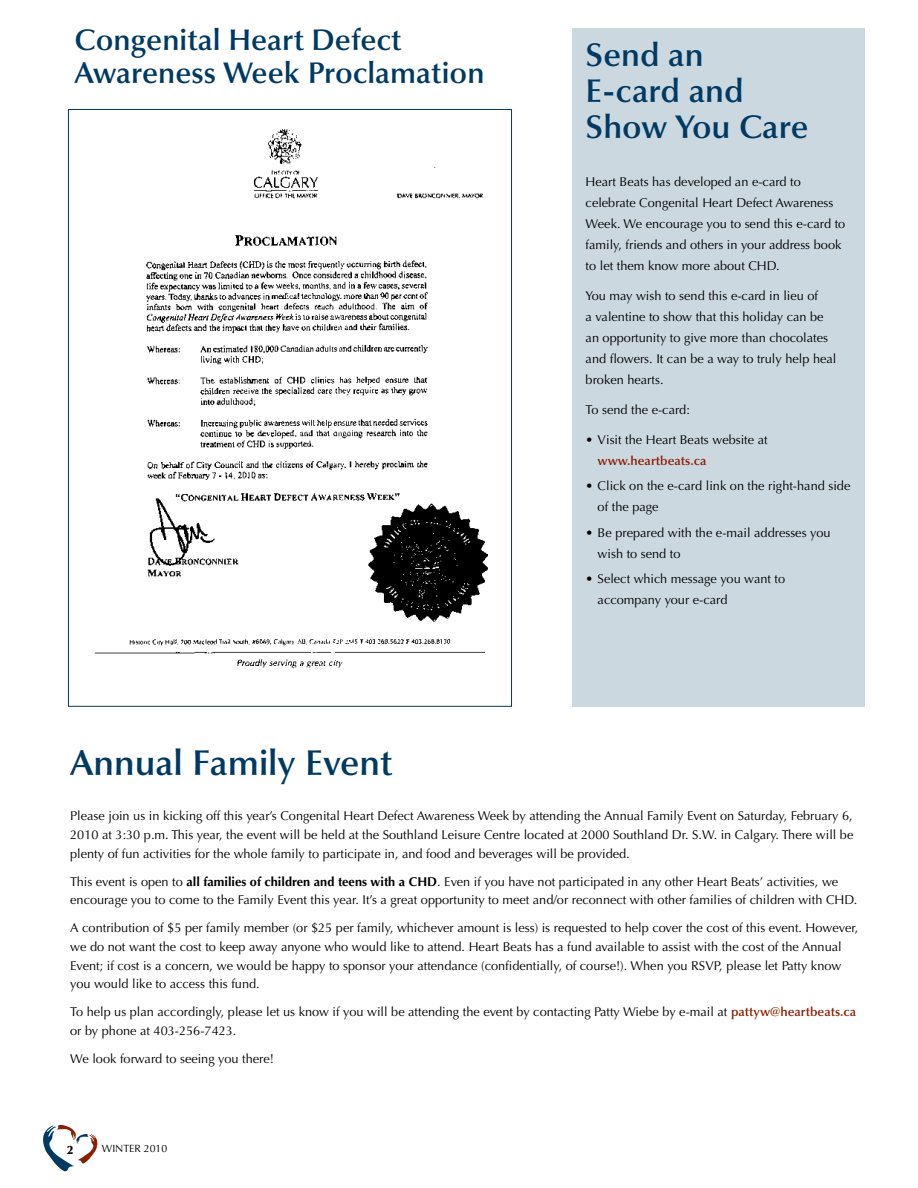
<style>
.page{position:relative;width:918px;height:1188px;background:#fff}
.page>*{position:absolute;margin:0;border:0;box-sizing:border-box;transform-origin:0 0}
.t1{font:600 36px "Optima LT Std";color:#003a63}
.t2{font:600 33px/36px "Optima LT Std";color:#003a63}
.t3{font:600 30px/33px "Optima LT Std";color:#003a63}
.t4{font:12.75px/21px "Optima LT Std";color:#000}
.t5{font:600 12.75px "Optima LT Std";color:#8a1f03}
.t6{font:900 12px "Optima LT Std";color:#000}
.t7{font:10.5px "Optima LT Std";color:#000}
.s1{font-weight:700}
.s2{font-weight:600;color:#8a1f03}
</style>
<div class="page">
<svg style="left:43px;top:1124px;width:55px;height:48px"></svg>
<div style="left:572px;top:28px;width:293px;height:679px;background:#ccd8e0"></div>
<img style="left:94px;top:129px;width:394px;height:540px">
<h3 class="t3" style="left:75px;top:24px;width:412px">Congenital Heart Defect<br>Awareness Week Proclamation</h3>
<h2 class="t2" style="left:586px;top:37px;width:224px">Send an<br>E-card and<br>Show You Care</h2>
<p class="t4" style="left:586px;top:171px;width:261px">Heart Beats has developed an e-card to celebrate Congenital Heart Defect Awareness Week. We encourage you to send this e-card to family, friends and others in your address book to let them know more about CHD.</p>
<p class="t4" style="left:586px;top:285px;width:252px">You may wish to send this e-card in lieu of<br>a valentine to show that this holiday can be an opportunity to give more than chocolates and flowers. It can be a way to truly help heal broken hearts.</p>
<p class="t4" style="left:586px;top:399px;width:106px">To send the e-card:</p>
<p class="t4" style="left:586px;top:429px;width:184px">• Visit the Heart Beats website at</p>
<p class="t5" style="left:598px;top:453px;width:110px">www.heartbeats.ca</p>
<p class="t4" style="left:598px;top:476px;width:254px;text-indent:-12px">• Click on the e-card link on the right-hand side of the page</p>
<p class="t4" style="left:598px;top:522px;width:234px;text-indent:-12px">• Be prepared with the e-mail addresses you wish to send to</p>
<p class="t4" style="left:598px;top:569px;width:189px;text-indent:-12px">• Select which message you want to accompany your e-card</p>
<h1 class="t1" style="left:70px;top:742px;width:324px">Annual Family Event</h1>
<p class="t4" style="left:70px;top:807px;width:785px;line-height:18.8px;text-align:justify">Please join us in kicking off this year’s Congenital Heart Defect Awareness Week by attending the Annual Family Event on Saturday, February 6, 2010 at 3:30 p. m. This year, the event will be held at the Southland Leisure Centre located at 2000 Southland Dr. S.W. in Calgary. There will be plenty of fun activities for the whole family to participate in, and food and beverages will be provided.</p>
<p class="t4" style="left:70px;top:872px;width:787px;line-height:18.8px">This event is open to <span class="s1">all families of children and teens with a CHD</span>. Even if you have not participated in any other Heart Beats’ activities, we encourage you to come to the Family Event this year. It’s a great opportunity to meet and/or reconnect with other families of children with CHD.</p>
<p class="t4" style="left:70px;top:919px;width:790px;line-height:18.8px">A contribution of $5 per family member (or $25 per family, whichever amount is less) is requested to help cover the cost of this event. However, we do not want the cost to keep away anyone who would like to attend. Heart Beats has a fund available to assist with the cost of the Annual Event; if cost is a concern, we would be happy to sponsor your attendance (confidentially, of course!). When you RSVP, please let Patty know you would like to access this fund.</p>
<p class="t4" style="left:70px;top:1003px;width:788px;line-height:18.8px">To help us plan accordingly, please let us know if you will be attending the event by contacting Patty Wiebe by e-mail at <span class="s2">pattyw@heartbeats.ca </span>or by phone at 403-256-7423.</p>
<p class="t4" style="left:70px;top:1048px;width:205px">We look forward to seeing you there!</p>
<p class="t6" style="left:67px;top:1143px;width:7px">2</p>
<p class="t7" style="left:102px;top:1143px;width:21px">winter</p>
<p class="t7" style="left:144px;top:1143px;width:25px">2010</p>
</div>
